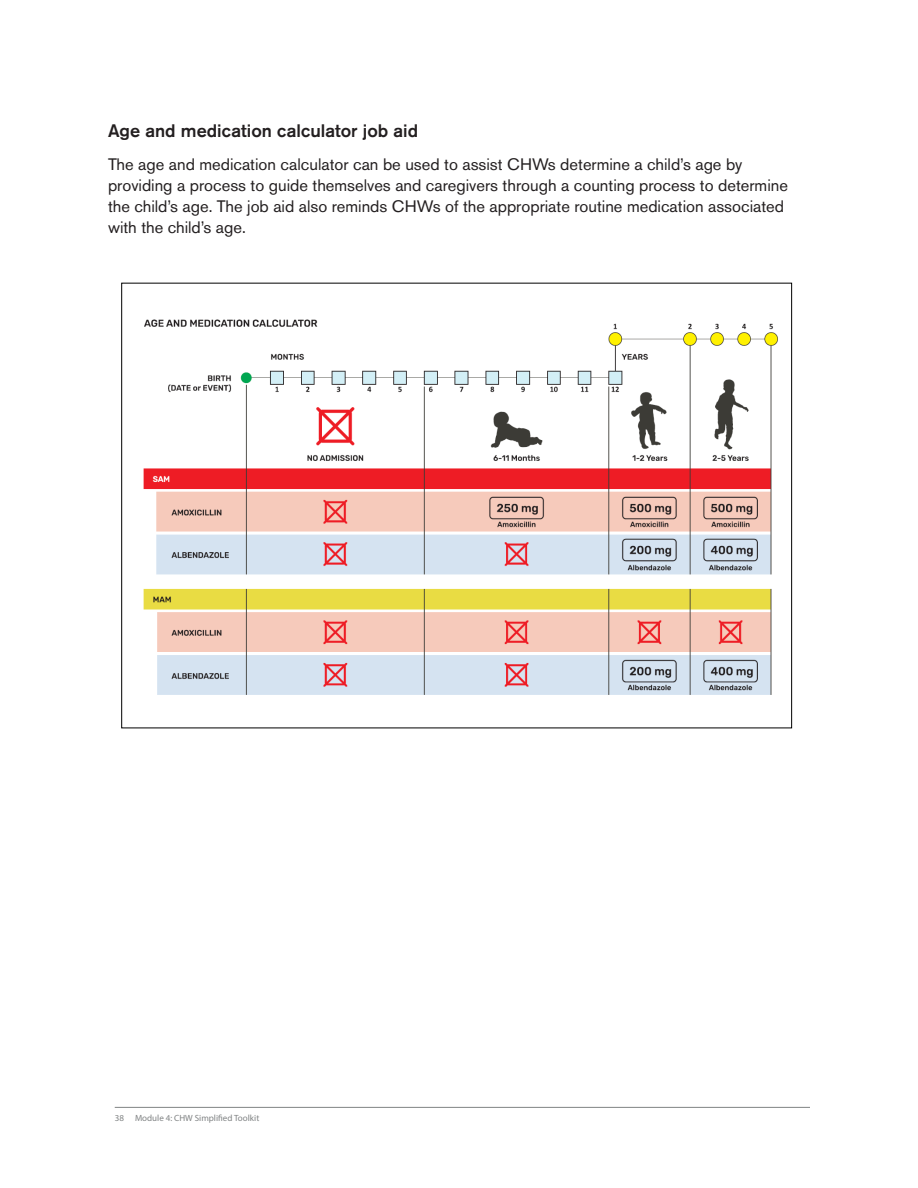
<style>
.page{position:relative;width:918px;height:1188px;background:#fff}
.page>*{position:absolute;margin:0;border:0;box-sizing:border-box;transform-origin:0 0}
.Executive_Summary_Bo{font:500 18px "Akzidenz Grotesk Pro";color:#231f20}
.Executive_Summary_Bo-2{font:16.5px/21px "Akzidenz Grotesk Pro";color:#231f20}
.t1{font:9px "Myriad Pro";color:#808384}
</style>
<div class="page">
<hr style="left:115px;top:1107px;width:695px;height:1px;background:#808384">
<img style="left:143px;top:319px;width:635px;height:376px">
<p class="Executive_Summary_Bo" style="left:108px;top:119px;width:312px">Age and medication calculator job aid</p>
<p class="Executive_Summary_Bo-2" style="left:108px;top:153px;width:681px">The age and medication calculator can be used to assist CHWs determine a child’s age by providing a process to guide themselves and caregivers through a counting process to determine the child’s age. The job aid also reminds CHWs of the appropriate routine medication associated with the child’s age.</p>
<p class="t1" style="left:135px;top:1113px;width:126px">Module 4: CHW Simplified Toolkit</p>
<p class="t1" style="left:115px;top:1113px;width:75px">38 Chapter name</p>
</div>
